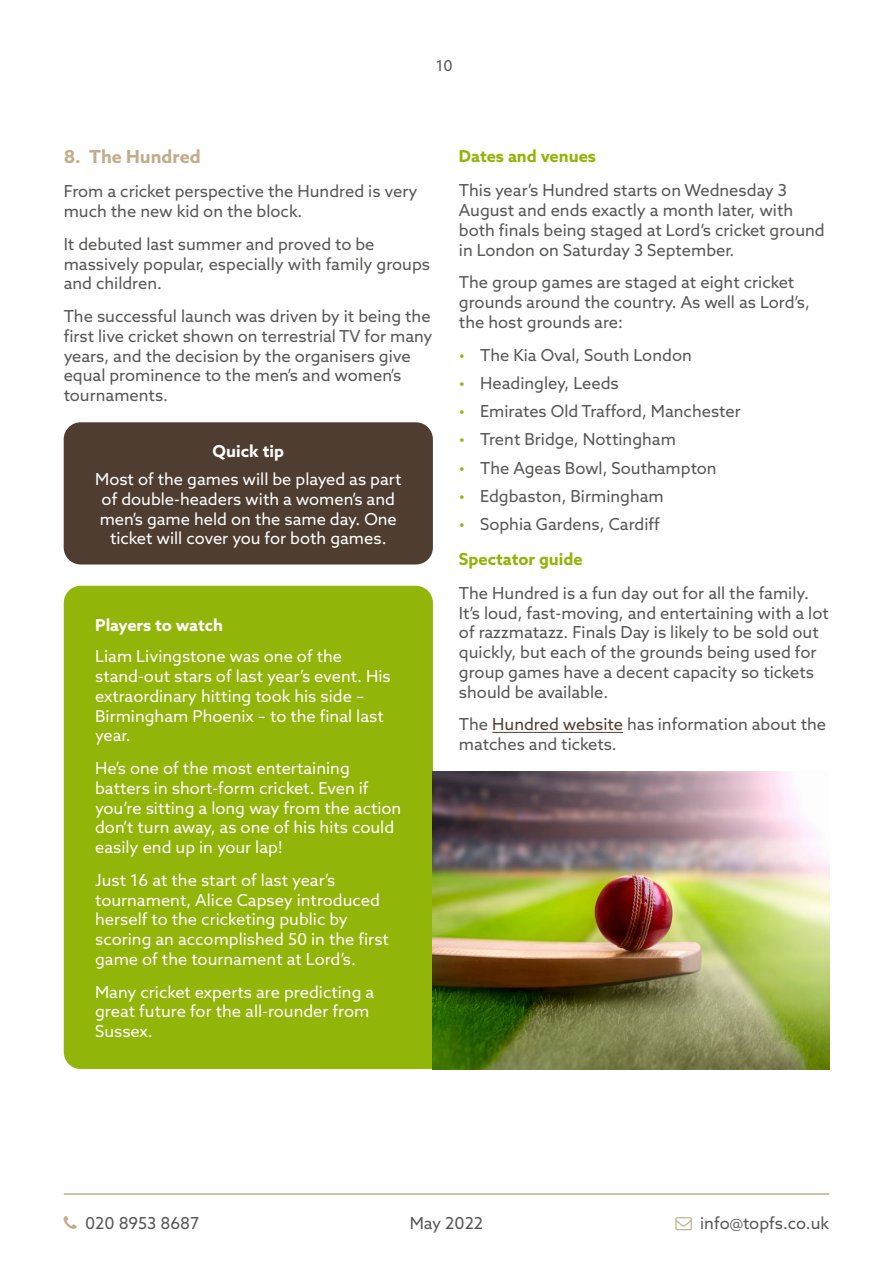
<style>
.page{position:relative;width:893px;height:1263px;background:#fff}
.page>*{position:absolute;margin:0;border:0;box-sizing:border-box;transform-origin:0 0}
.t1{font:700 18px "Azo Sans";color:#c2ad8d}
.t2{font:16.5px/19.8px "Azo Sans";color:#575756}
.t3{font:16.5px/19.8px "Azo Sans";color:#fff}
.t4{font:700 16.5px "Azo Sans";color:#91b508}
.t5{font:700 16.5px "Azo Sans";color:#fff}
.t6{font:15px "Azo Sans";color:#575756}
.s1{color:#91b508}
.s2{color:#503d32}
</style>
<div class="page">
<hr style="left:64px;top:1193px;width:765px;height:2px;background:#c2ad8d">
<div style="left:64px;top:586px;width:369px;height:483px;background:#91b508;border-radius:17px"></div>
<hr style="left:492px;top:732px;width:131px;height:1px;background:#503d32">
<img style="left:433px;top:771px;width:396px;height:298px">
<div style="left:64px;top:422px;width:369px;height:142px;background:#503d32;border-radius:17px"></div>
<p class="t1" style="left:64px;top:145px;width:138px">8. The Hundred</p>
<p class="t6" style="left:436px;top:56px;width:18px">10</p>
<p class="t4" style="left:459px;top:145px;width:139px">Dates and venues</p>
<p class="t2" style="left:64px;top:181px;width:355px">From a cricket perspective the Hundred is very much the new kid on the block.</p>
<p class="t2" style="left:64px;top:234px;width:368px">It debuted last summer and proved to be massively popular, especially with family groups and children.</p>
<p class="t2" style="left:64px;top:306px;width:370px">The successful launch was driven by it being the first live cricket shown on terrestrial TV for many years, and the decision by the organisers give equal prominence to the men’s and women’s tournaments.</p>
<p class="t5" style="left:213px;top:440px;width:73px">Quick tip</p>
<p class="t3" style="left:95px;top:469px;width:308px;text-align:center">Most of the games will be played as part of double-headers with a women’s and men’s game held on the same day. One ticket will cover you for both games.</p>
<p class="t5" style="left:95px;top:614px;width:129px">Players to watch</p>
<p class="t3" style="left:95px;top:646px;width:297px">Liam Livingstone was one of the stand-out stars of last year’s event. His extraordinary hitting took his side –<br>Birmingham Phoenix – to the final last year.</p>
<p class="t3" style="left:95px;top:758px;width:308px">He’s one of the most entertaining batters in short-form cricket. Even if you’re sitting a long way from the action don’t turn away, as one of his hits could easily end up in your lap!</p>
<p class="t3" style="left:95px;top:870px;width:295px">Just 16 at the start of last year’s tournament, Alice Capsey introduced herself to the cricketing public by scoring an accomplished 50 in the first game of the tournament at Lord’s.</p>
<p class="t3" style="left:95px;top:981px;width:281px">Many cricket experts are predicting a great future for the all-rounder from<br>Sussex.</p>
<p class="t2" style="left:459px;top:180px;width:367px">This year’s Hundred starts on Wednesday 3<br>August and ends exactly a month later, with both finals being staged at Lord’s cricket ground in London on Saturday 3 September.</p>
<p class="t2" style="left:459px;top:272px;width:353px">The group games are staged at eight cricket grounds around the country. As well as Lord’s, the host grounds are:</p>
<p class="t2" style="left:459px;top:345px;width:234px"><span class="s1">•</span> The Kia Oval, South London</p>
<p class="t2" style="left:459px;top:373px;width:161px"><span class="s1">•</span> Headingley, Leeds</p>
<p class="t2" style="left:459px;top:401px;width:283px"><span class="s1">•</span> Emirates Old Trafford, Manchester</p>
<p class="t2" style="left:459px;top:429px;width:218px"><span class="s1">•</span> Trent Bridge, Nottingham</p>
<p class="t2" style="left:459px;top:458px;width:259px"><span class="s1">•</span> The Ageas Bowl, Southampton</p>
<p class="t2" style="left:459px;top:486px;width:206px"><span class="s1">•</span> Edgbaston, Birmingham</p>
<p class="t2" style="left:459px;top:514px;width:202px"><span class="s1">•</span> Sophia Gardens, Cardiff</p>
<p class="t4" style="left:459px;top:548px;width:125px">Spectator guide</p>
<p class="t2" style="left:459px;top:583px;width:371px">The Hundred is a fun day out for all the family.<br>It’s loud, fast-moving, and entertaining with a lot of razzmatazz. Finals Day is likely to be sold out quickly, but each of the grounds being used for group games have a decent capacity so tickets should be available.</p>
<p class="t2" style="left:459px;top:714px;width:369px">The <span class="s2">Hundred website</span> has information about the matches and tickets.</p>
<p class="t2" style="left:85px;top:1213px;width:116px">020 8953 8687</p>
<p class="t2" style="left:700px;top:1213px;width:130px">info@topfs.co.uk</p>
<p class="t2" style="left:410px;top:1213px;width:75px">May 2022</p>
</div>
